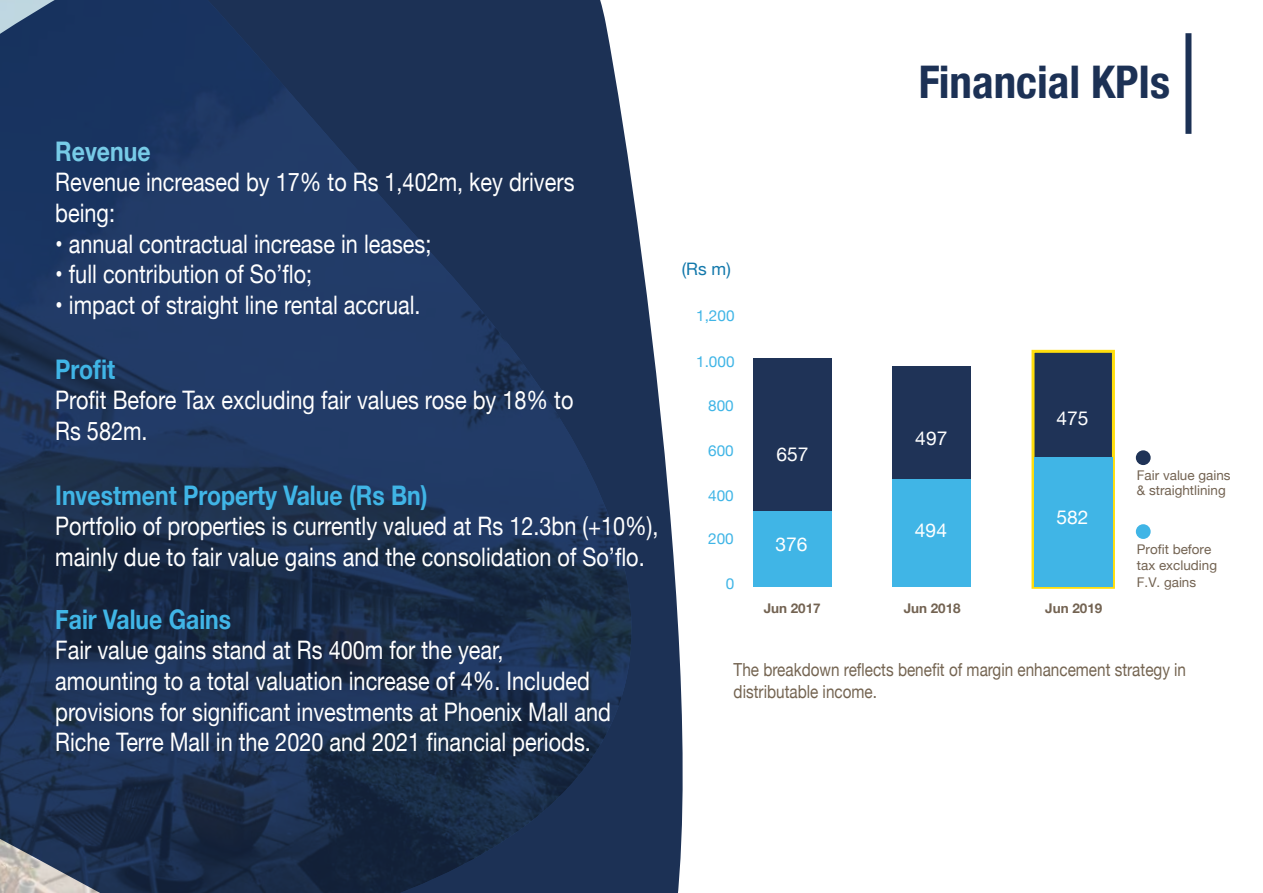
<style>
.page{position:relative;width:1263px;height:893px;background:#fff}
.page>*{position:absolute;margin:0;border:0;box-sizing:border-box;transform-origin:0 0}
.t1{font:700 condensed 45px "Helvetica Neue";color:#1c3155}
.t2{font:700 27px "Helvetica Neue";color:#40b5e6;scale:.85 1}
.t3{font:700 27px "Helvetica Neue";color:#77cbe7;scale:.85 1}
.t4{font:25.5px/30.6px "Helvetica Neue";color:#fff;scale:.85 1}
.t5{font:19.05px "Helvetica Neue";color:#fff}
.t6{font:18px/21.6px "Helvetica Neue";color:#746451;scale:.85 1}
.t7{font:17.25px "Helvetica Neue";color:#1278ab}
.t8{font:15.3px "Helvetica Neue";color:#40b5e6}
.t9{font:13.35px/16.2px "Helvetica Neue";color:#736352}
.t10{font:700 13.35px "Helvetica Neue";color:#736352}
</style>
<div class="page">
<div style="left:1185px;top:33px;width:6px;height:101px;background:#1c3155"></div>
<img style="left:0;top:0;width:683px;height:893px">
<div style="left:753px;top:359px;width:78px;height:152px;background:#1f3357"></div>
<div style="left:892px;top:366px;width:79px;height:145px;background:#1f3357"></div>
<div style="left:1033px;top:351px;width:79px;height:160px;background:#1f3357"></div>
<div style="left:1136px;top:450px;width:15px;height:15px;background:#1f3357;border-radius:50%"></div>
<div style="left:1136px;top:524px;width:15px;height:15px;background:#40b5e6;border-radius:50%"></div>
<div style="left:1031px;top:350px;width:84px;height:239px;border:3px solid #ffde0d"></div>
<div style="left:892px;top:480px;width:79px;height:107px;background:#40b5e6"></div>
<div style="left:753px;top:511px;width:78px;height:76px;background:#40b5e6"></div>
<div style="left:1034px;top:458px;width:78px;height:129px;background:#40b5e6"></div>
<p class="t3" style="left:55px;top:130px;width:114px">Revenue</p>
<p class="t4" style="left:55px;top:168px;width:612px">Revenue increased by 17% to Rs 1,402m, key drivers being:</p>
<p class="t4" style="left:55px;top:230px;width:444px">• annual contractual increase in leases;</p>
<p class="t4" style="left:55px;top:260px;width:304px">• full contribution of So’flo;</p>
<p class="t4" style="left:55px;top:291px;width:431px">• impact of straight line rental accrual.</p>
<p class="t2" style="left:55px;top:348px;width:72px">Profit</p>
<p class="t4" style="left:55px;top:386px;width:611px">Profit Before Tax excluding fair values rose by 18% to<br>Rs 582m.</p>
<p class="t2" style="left:55px;top:474px;width:440px">Investment Property Value (Rs Bn)</p>
<p class="t4" style="left:55px;top:512px;width:711px">Portfolio of properties is currently valued at Rs 12.3bn (+10%), mainly due to fair value gains and the consolidation of So’flo.</p>
<p class="t2" style="left:55px;top:598px;width:208px">Fair Value Gains</p>
<p class="t4" style="left:55px;top:636px;width:655px">Fair value gains stand at Rs 400m for the year, amounting to a total valuation increase of 4%. Included provisions for significant investments at Phoenix Mall and Riche Terre Mall in the 2020 and 2021 financial periods.</p>
<h1 class="t1" style="left:919px;top:45px;width:253px">Financial KPIs</h1>
<p class="t7" style="left:682px;top:256px;width:50px">(Rs m)</p>
<p class="t8" style="left:696px;top:305px;width:40px">1,200</p>
<p class="t8" style="left:696px;top:351px;width:40px">1.000</p>
<p class="t8" style="left:708px;top:395px;width:27px">800</p>
<p class="t8" style="left:708px;top:439px;width:27px">600</p>
<p class="t8" style="left:708px;top:485px;width:27px">400</p>
<p class="t8" style="left:708px;top:528px;width:27px">200</p>
<p class="t8" style="left:726px;top:573px;width:10px">0</p>
<p class="t5" style="left:776px;top:441px;width:34px">657</p>
<p class="t5" style="left:776px;top:531px;width:34px">376</p>
<p class="t5" style="left:915px;top:424px;width:34px">497</p>
<p class="t5" style="left:915px;top:517px;width:34px">494</p>
<p class="t5" style="left:1056px;top:405px;width:34px">475</p>
<p class="t5" style="left:1056px;top:504px;width:34px">582</p>
<p class="t10" style="left:764px;top:598px;width:59px">Jun 2017</p>
<p class="t10" style="left:904px;top:598px;width:59px">Jun 2018</p>
<p class="t10" style="left:1045px;top:598px;width:59px">Jun 2019</p>
<p class="t9" style="left:1137px;top:468px;width:95px;line-height:15.3px">Fair value gains &amp; straightlining</p>
<p class="t9" style="left:1137px;top:542px;width:82px">Profit before tax excluding<br>F.V. gains</p>
<p class="t6" style="left:734px;top:660px;width:534px">The breakdown reflects benefit of margin enhancement strategy in distributable income.</p>
</div>
